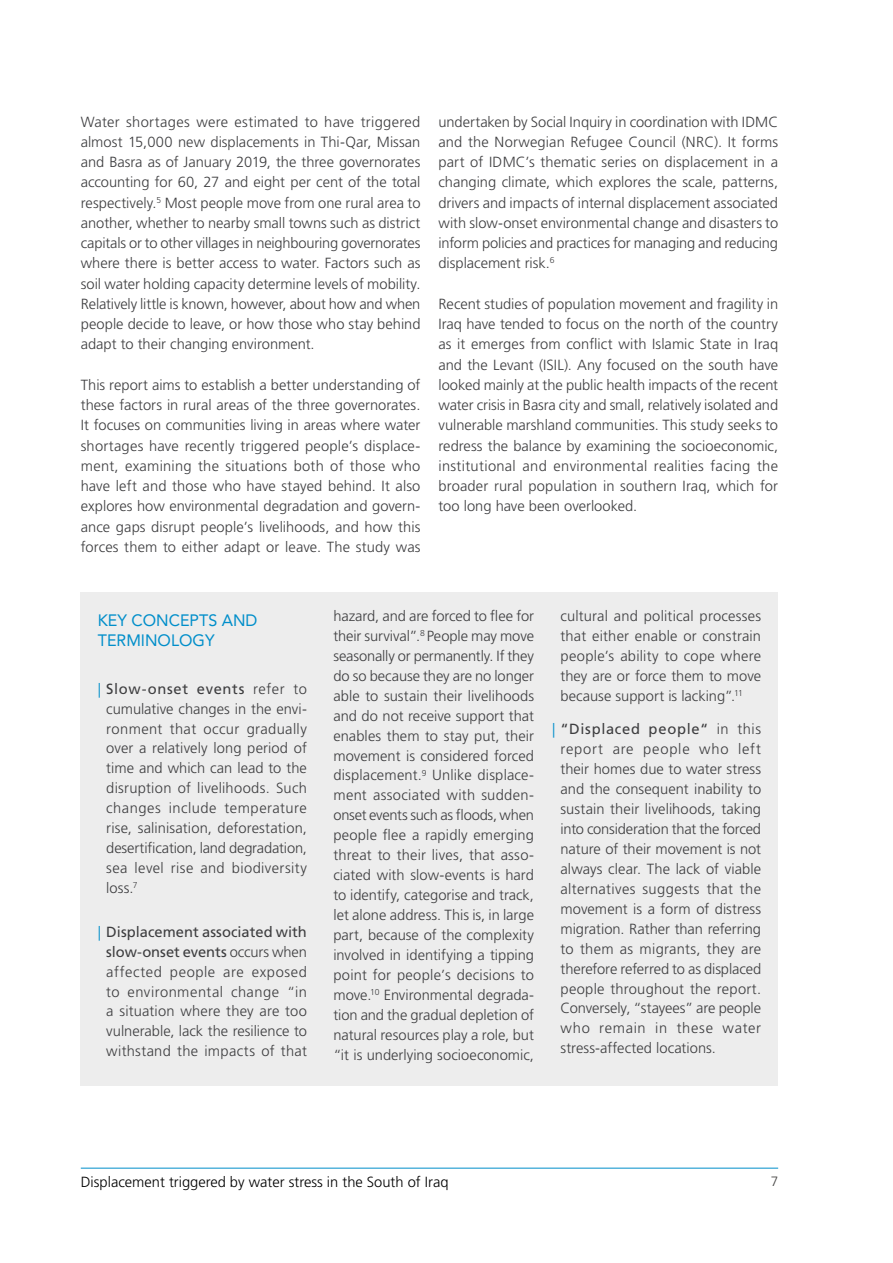
<style>
.page{position:relative;width:893px;height:1263px;background:#fff}
.page>*{position:absolute;margin:0;border:0;box-sizing:border-box;transform-origin:0 0}
.t1{font:16.5px/19.8px "Avenir";color:#008eca}
.t2{font:300 14.7px/20px "Frutiger LT Std";letter-spacing:.005em;color:#3e3e40;text-align:justify}
.t3{font:300 14.7px "Frutiger LT Std";color:#000}
.t4{font:300 13.5px "Frutiger LT Std";color:#444342}
.s1{color:#008eca}
.s2{font-weight:400}
</style>
<div class="page">
<hr style="left:81px;top:1168px;width:697px;height:1px;background:#008eca">
<div style="left:81px;top:593px;width:697px;height:493px;background:#ededed"></div>
<p class="t2" style="left:81px;top:112px;width:341px">Water shortages were estimated to have triggered almost 15,000 new displacements in Thi-Qar, Missan and Basra as of January 2019, the three governorates accounting for 60, 27 and eight per cent of the total respectively.<sup>5</sup> Most people move from one rural area to another, whether to nearby small towns such as district capitals or to other villages in neighbouring governorates where there is better access to water. Factors such as soil water holding capacity determine levels of mobility.<br>Relatively little is known, however, about how and when people decide to leave, or how those who stay behind adapt to their changing environment.</p>
<p class="t2" style="left:81px;top:375px;width:341px">This report aims to establish a better understanding of these factors in rural areas of the three governorates.<br>It focuses on communities living in areas where water shortages have recently triggered people’s displace&shy;ment, examining the situations both of those who have left and those who have stayed behind. It also explores how environmental degradation and govern&shy;ance gaps disrupt people’s livelihoods, and how this forces them to either adapt or leave. The study was</p>
<p class="t2" style="left:438px;top:112px;width:341px">undertaken by Social Inquiry in coordination with IDMC and the Norwegian Refugee Council (NRC). It forms part of IDMC’s thematic series on displacement in a changing climate, which explores the scale, patterns, drivers and impacts of internal displacement associated with slow-onset environmental change and disasters to inform policies and practices for managing and reducing displacement risk.<sup>6</sup></p>
<p class="t2" style="left:438px;top:294px;width:341px">Recent studies of population movement and fragility in Iraq have tended to focus on the north of the country as it emerges from conflict with Islamic State in Iraq and the Levant (ISIL). Any focused on the south have looked mainly at the public health impacts of the recent water crisis in Basra city and small, relatively isolated and vulnerable marshland communities. This study seeks to redress the balance by examining the socioeconomic, institutional and environmental realities facing the broader rural population in southern Iraq, which for too long have been overlooked.</p>
<p class="t1" style="left:98px;top:610px;width:161px">KEY CONCEPTS AND<br>TERMINOLOGY</p>
<p class="t2" style="left:106px;top:679px;width:202px;text-indent:-8px"><span class="s1">|</span> <span class="s2">Slow-onset events</span> refer to cumulative changes in the envi&shy;ronment that occur gradually over a relatively long period of time and which can lead to the disruption of livelihoods. Such changes include temperature rise, salinisation, deforestation, desertification, land degradation, sea level rise and biodiversity loss.<sup>7</sup></p>
<p class="t2" style="left:98px;top:922px;width:211px;text-align:center"><span class="s1">|</span> <span class="s2">Displacement associated with slow-onset events</span> occurs when affected people are exposed to environmental change “in a situation where they are too vulnerable, lack the resilience to withstand the impacts of that</p>
<p class="t2" style="left:333px;top:606px;width:202px">hazard, and are forced to flee for their survival”.<sup>8</sup> People may move seasonally or permanently. If they do so because they are no longer able to sustain their livelihoods and do not receive support that enables them to stay put, their movement is considered forced displacement.<sup>9</sup> Unlike displace&shy;ment associated with sudden&shy;onset events such as floods, when people flee a rapidly emerging threat to their lives, that asso&shy;ciated with slow-events is hard to identify, categorise and track, let alone address. This is, in large part, because of the complexity involved in identifying a tipping point for people’s decisions to move.<sup>10</sup> Environmental degrada&shy;tion and the gradual depletion of natural resources play a role, but “it is underlying socioeconomic,</p>
<p class="t2" style="left:561px;top:606px;width:202px">cultural and political processes that either enable or constrain people’s ability to cope where they are or force them to move because support is lacking”.<sup>11</sup></p>
<p class="t2" style="left:560px;top:719px;width:202px;text-indent:-8px"><span class="s1">|</span> <span class="s2">“Displaced people“</span> in this report are people who left their homes due to water stress and the consequent inability to sustain their livelihoods, taking into consideration that the forced nature of their movement is not always clear. The lack of viable alternatives suggests that the movement is a form of distress migration. Rather than referring to them as migrants, they are therefore referred to as displaced people throughout the report.<br>Conversely, “stayees” are people who remain in these water stress-affected locations.</p>
<p class="t3" style="left:81px;top:1174px;width:369px">Displacement triggered by water stress in the South of Iraq</p>
<p class="t4" style="left:771px;top:1174px;width:9px">7</p>
</div>
